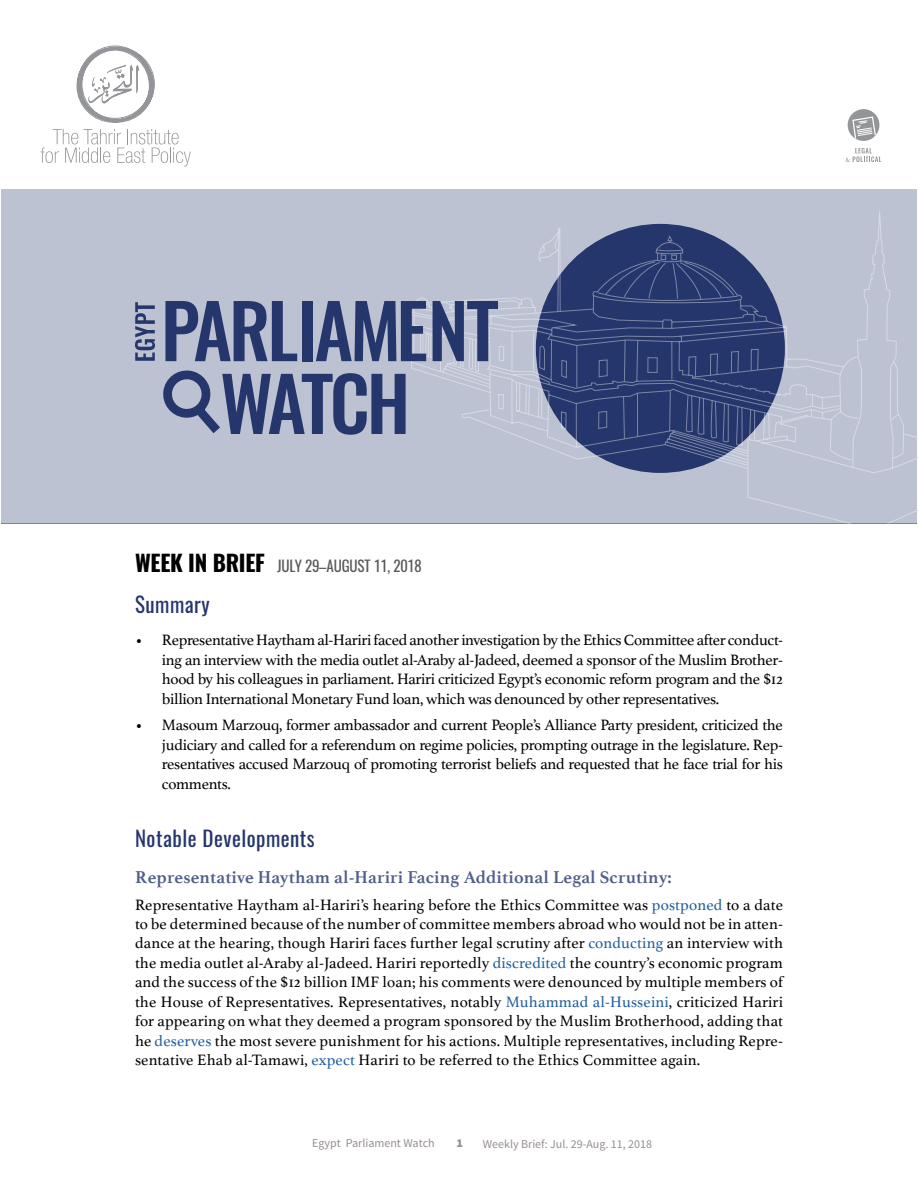
<style>
.page{position:relative;width:918px;height:1188px;background:#fff}
.page>*{position:absolute;margin:0;border:0;box-sizing:border-box;transform-origin:0 0}
.t1{font:21px "Oswald";letter-spacing:.025em;color:#24366b}
.t2{font:700 18px "Athelas";letter-spacing:.01em;color:#505e89}
.t3{font:15.75px/19.5px "Athelas";letter-spacing:-.02em;color:#000;text-align:justify}
.t4{font:15px "Oswald";letter-spacing:-.01em;color:#58595b}
.t5{font:12px "Source Sans Pro";color:#958e8c}
.t6{font:900 12px "Source Sans Pro";color:#958e8c}
.s1{font-weight:700;font-size:22.5px;color:#000}
.s2{color:#215e9e}
</style>
<div class="page">
<svg style="left:77px;top:46px;width:78px;height:77px"></svg>
<svg style="left:41px;top:129px;width:150px;height:38px"></svg>
<svg style="left:1px;top:189px;width:917px;height:335px;background:#a2aac0"></svg>
<svg style="left:165px;top:301px;width:132px;height:60px;background:#677498"></svg>
<div style="left:302px;top:301px;width:11px;height:60px;background:#24366b"></div>
<svg style="left:316px;top:301px;width:110px;height:60px;background:#657197"></svg>
<svg style="left:433px;top:301px;width:65px;height:60px;background:#69769a"></svg>
<svg style="left:135px;top:302px;width:20px;height:59px"></svg>
<svg style="left:162px;top:369px;width:244px;height:74px;background:#7d88a7"></svg>
<svg style="left:846px;top:148px;width:35px;height:14px"></svg>
<div style="left:848px;top:109px;width:31px;height:32px;background:#939598;border-radius:50%"></div>
<svg style="left:852px;top:116px;width:25px;height:24px"></svg>
<p class="t4" style="left:135px;top:556px;width:288px"><span class="s1">WEEK IN BRIEF</span> JULY 29–AUGUST 11, 2018</p>
<h1 class="t1" style="left:135px;top:589px;width:76px">Summary</h1>
<p class="t3" style="left:162px;top:630px;width:623px;text-indent:-27px">• Representative Haytham al-Hariri faced another investigation by the Ethics Committee after conduct&shy;ing an interview with the media outlet al-Araby al-Jadeed, deemed a sponsor of the Muslim Brother&shy;hood by his colleagues in parliament. Hariri criticized Egypt’s economic reform program and the $12 billion International Monetary Fund loan, which was denounced by other representatives.</p>
<p class="t3" style="left:162px;top:715px;width:623px;text-indent:-27px">• Masoum Marzouq, former ambassador and current People’s Alliance Party president, criticized the judiciary and called for a referendum on regime policies, prompting outrage in the legislature. Rep&shy;resentatives accused Marzouq of promoting terrorist beliefs and requested that he face trial for his comments.</p>
<h1 class="t1" style="left:135px;top:823px;width:181px">Notable Developments</h1>
<p class="t2" style="left:135px;top:863px;width:538px">Representative Haytham al-Hariri Facing Additional Legal Scrutiny:</p>
<p class="t3" style="left:135px;top:894px;width:650px">Representative Haytham al-Hariri’s hearing before the Ethics Committee was <span class="s2">postponed</span> to a date to be determined because of the number of committee members abroad who would not be in atten&shy;dance at the hearing, though Hariri faces further legal scrutiny after <span class="s2">conducting</span> an interview with the media outlet al-Araby al-Jadeed. Hariri reportedly <span class="s2">discredited</span> the country’s economic program and the success of the $12 billion IMF loan; his comments were denounced by multiple members of the House of Representatives. Representatives, notably <span class="s2">Muhammad al-Husseini</span>, criticized Hariri for appearing on what they deemed a program sponsored by the Muslim Brotherhood, adding that he <span class="s2">deserves</span> the most severe punishment for his actions. Multiple representatives, including Repre&shy;sentative Ehab al-Tamawi, <span class="s2">expect</span> Hariri to be referred to the Ethics Committee again.</p>
<p class="t5" style="left:312px;top:1135px;width:124px">Egypt Parliament Watch</p>
<p class="t6" style="left:456px;top:1136px;width:8px">1</p>
<p class="t5" style="left:483px;top:1136px;width:171px">Weekly Brief: Jul. 29-Aug. 11, 2018</p>
</div>
